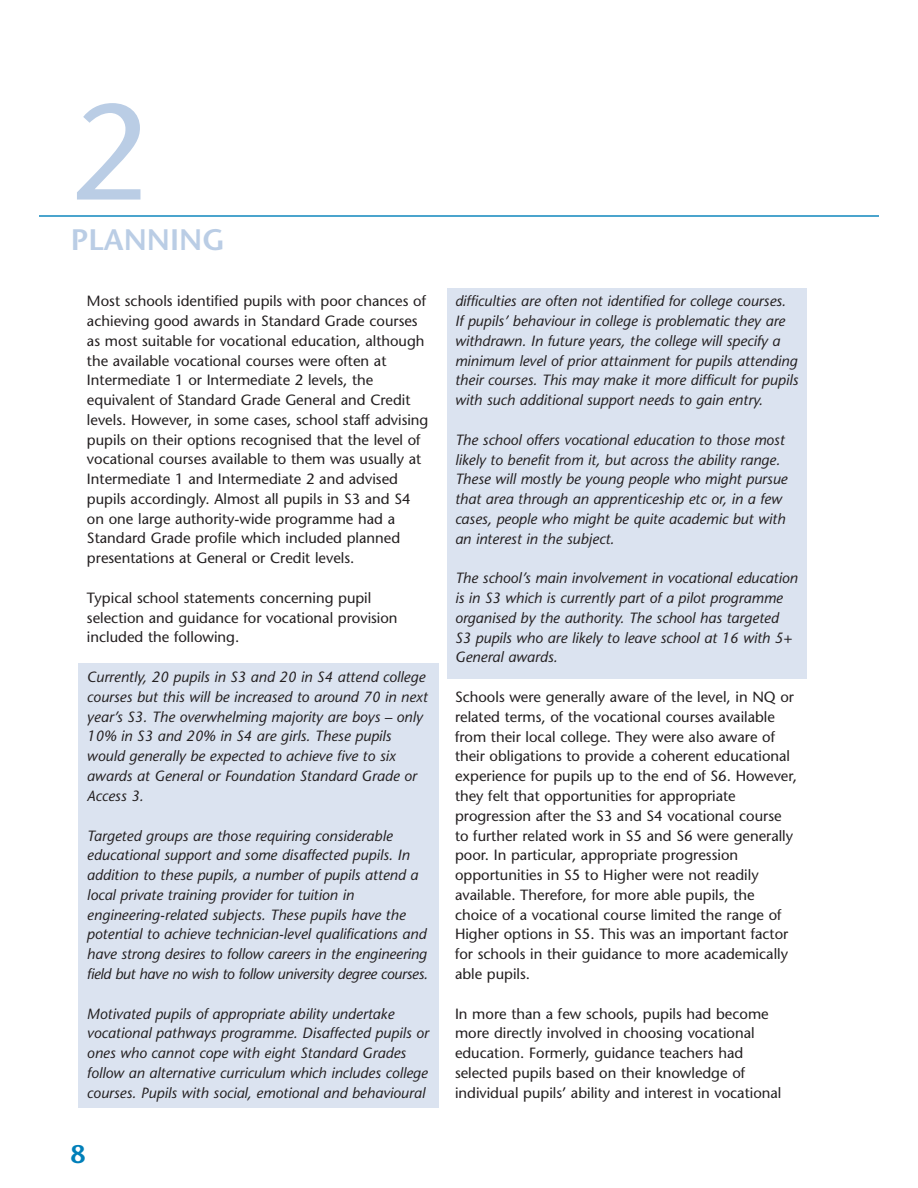
<style>
.page{position:relative;width:918px;height:1188px;background:#fff}
.page>*{position:absolute;margin:0;border:0;box-sizing:border-box;transform-origin:0 0}
.t1{font:135.45px "Stone Sans";color:#bacde5}
.t2{font:600 29.7px "Stone Sans";color:#bacde5}
.t3{font:600 25.35px "Stone Sans";color:#007fb9}
.t4{font:italic 14.85px/19.8px "Stone Sans";color:#231f20}
.t5{font:14.85px/19.8px "Stone Sans";color:#231f20}
</style>
<div class="page">
<div style="left:79px;top:663px;width:360px;height:445px;background:#dbe3f0"></div>
<div style="left:447px;top:288px;width:360px;height:390px;background:#dbe3f0"></div>
<hr style="left:39px;top:215px;width:840px;height:2px;background:#007fb9">
<h1 class="t1" style="left:71px;top:100px;width:79px">2</h1>
<h2 class="t2" style="left:71px;top:228px;width:156px">PLANNING</h2>
<p class="t5" style="left:87px;top:293px;width:343px">Most schools identified pupils with poor chances of achieving good awards in Standard Grade courses as most suitable for vocational education, although the available vocational courses were often at Intermediate 1 or Intermediate 2 levels, the equivalent of Standard Grade General and Credit levels. However, in some cases, school staff advising pupils on their options recognised that the level of vocational courses available to them was usually at Intermediate 1 and Intermediate 2 and advised pupils accordingly. Almost all pupils in S3 and S4 on one large authority-wide programme had a Standard Grade profile which included planned presentations at General or Credit levels.</p>
<p class="t5" style="left:87px;top:589px;width:312px">Typical school statements concerning pupil selection and guidance for vocational provision included the following.</p>
<p class="t4" style="left:87px;top:669px;width:342px">Currently, 20 pupils in S3 and 20 in S4 attend college courses but this will be increased to around 70 in next year’s S3. The overwhelming majority are boys – only 10% in S3 and 20% in S4 are girls. These pupils would generally be expected to achieve five to six awards at General or Foundation Standard Grade or Access 3.</p>
<p class="t4" style="left:87px;top:827px;width:342px">Targeted groups are those requiring considerable educational support and some disaffected pupils. In addition to these pupils, a number of pupils attend a local private training provider for tuition in engineering-related subjects. These pupils have the potential to achieve technician-level qualifications and have strong desires to follow careers in the engineering field but have no wish to follow university degree courses.</p>
<p class="t4" style="left:87px;top:1005px;width:343px">Motivated pupils of appropriate ability undertake vocational pathways programme. Disaffected pupils or ones who cannot cope with eight Standard Grades follow an alternative curriculum which includes college courses. Pupils with social, emotional and behavioural</p>
<h3 class="t3" style="left:71px;top:1144px;width:16px">8</h3>
<p class="t4" style="left:455px;top:293px;width:345px">difficulties are often not identified for college courses.<br>If pupils’ behaviour in college is problematic they are withdrawn. In future years, the college will specify a minimum level of prior attainment for pupils attending their courses. This may make it more difficult for pupils with such additional support needs to gain entry.</p>
<p class="t4" style="left:455px;top:431px;width:334px">The school offers vocational education to those most likely to benefit from it, but across the ability range.<br>These will mostly be young people who might pursue that area through an apprenticeship etc or, in a few cases, people who might be quite academic but with an interest in the subject.</p>
<p class="t4" style="left:455px;top:570px;width:344px">The school’s main involvement in vocational education is in S3 which is currently part of a pilot programme organised by the authority. The school has targeted S3 pupils who are likely to leave school at 16 with 5+ General awards.</p>
<p class="t5" style="left:455px;top:689px;width:344px">Schools were generally aware of the level, in NQ or related terms, of the vocational courses available from their local college. They were also aware of their obligations to provide a coherent educational experience for pupils up to the end of S6. However, they felt that opportunities for appropriate progression after the S3 and S4 vocational course to further related work in S5 and S6 were generally poor. In particular, appropriate progression opportunities in S5 to Higher were not readily available. Therefore, for more able pupils, the choice of a vocational course limited the range of Higher options in S5. This was an important factor for schools in their guidance to more academically able pupils.</p>
<p class="t5" style="left:455px;top:1005px;width:328px">In more than a few schools, pupils had become more directly involved in choosing vocational education. Formerly, guidance teachers had selected pupils based on their knowledge of individual pupils’ ability and interest in vocational</p>
</div>
